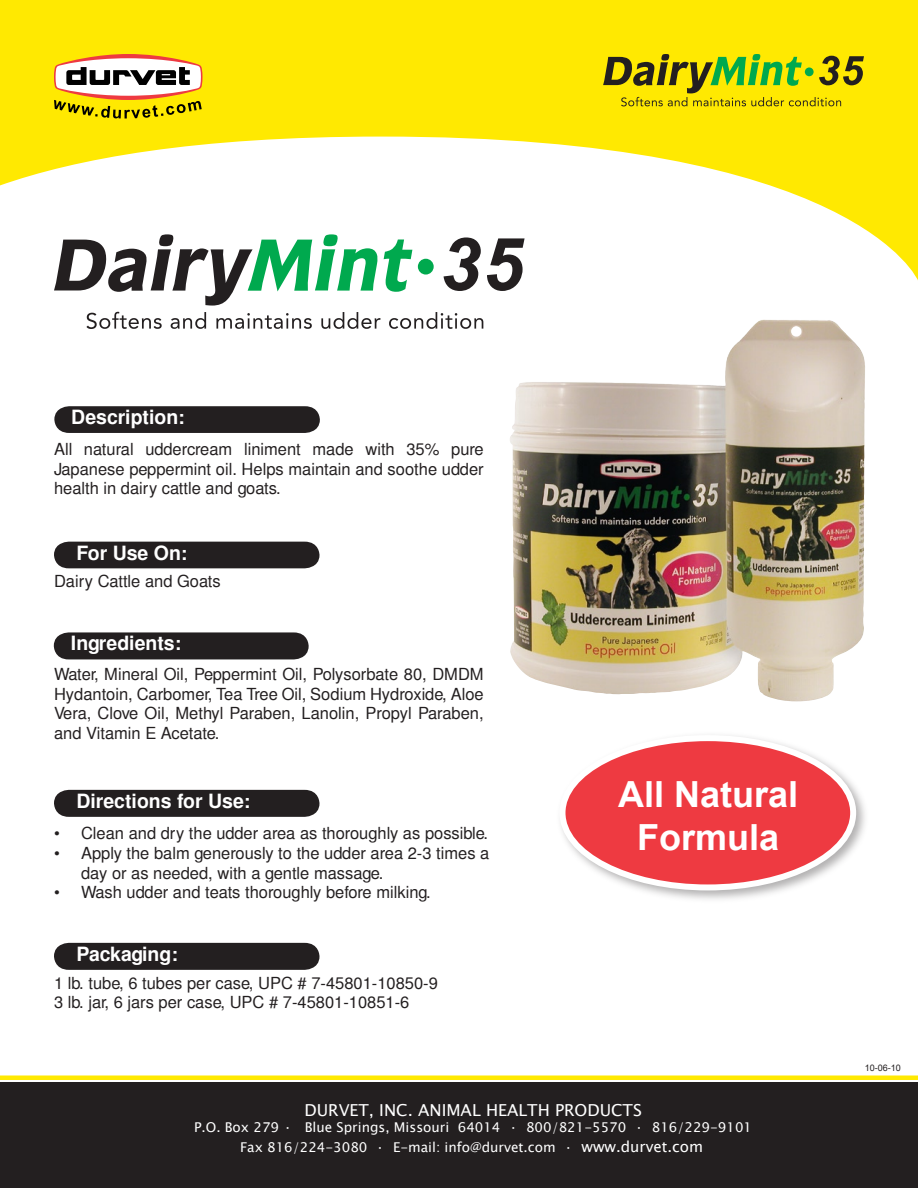
<style>
.page{position:relative;width:918px;height:1188px;background:#fff}
.page>*{position:absolute;margin:0;border:0;box-sizing:border-box;transform-origin:0 0}
.t1{font:700 36px "Arial";color:#fff}
.t2{font:700 19.5px "Pali Helvetica";color:#fff}
.t3{font:16.5px/19.8px "Pali Helvetica";color:#231f20;text-align:justify}
.t4{font:16.5px "Lucida Sans Unicode";color:#fff}
.t5{font:13.5px "Lucida Sans Unicode";color:#fff}
.t6{font:9px "Arial";color:#231f20}
.s1{font-size:15px}
</style>
<div class="page">
<div style="left:0;top:1082px;width:918px;height:106px;background:#231f20"></div>
<hr style="left:0;top:1076px;width:918px;height:4px;background:#ffe901">
<div style="left:54px;top:542px;width:266px;height:26px;background:#231f20"></div>
<div style="left:54px;top:632px;width:255px;height:27px;background:#231f20"></div>
<div style="left:54px;top:790px;width:266px;height:27px;background:#231f20"></div>
<div style="left:54px;top:943px;width:266px;height:27px;background:#231f20"></div>
<svg style="left:54px;top:406px;width:266px;height:27px;background:#2a2627"></svg>
<svg style="left:0;top:0;width:918px;height:280px;fill:#ffe901"></svg>
<svg style="left:54px;top:54px;width:149px;height:64px"></svg>
<svg style="left:603px;top:54px;width:261px;height:52px;background:#babb0e"></svg>
<svg style="left:86px;top:312px;width:76px;height:17px"></svg>
<svg style="left:171px;top:312px;width:35px;height:17px"></svg>
<svg style="left:216px;top:313px;width:96px;height:16px"></svg>
<svg style="left:321px;top:312px;width:59px;height:17px"></svg>
<svg style="left:389px;top:312px;width:94px;height:17px"></svg>
<svg style="left:444px;top:237px;width:37px;height:54px"></svg>
<svg style="left:487px;top:238px;width:38px;height:53px"></svg>
<div style="left:418px;top:259px;width:16px;height:16px;background:#00a94e;border-radius:50%"></div>
<svg style="left:54px;top:234px;width:324px;height:72px"></svg>
<svg style="left:384px;top:240px;width:28px;height:52px"></svg>
<img style="left:510px;top:319px;width:355px;height:383px">
<div style="left:555px;top:731px;width:315px;height:172px;background:#231f20;opacity:.35"></div>
<div style="left:562px;top:738px;width:291px;height:149px;background:#ee3a41;border-radius:50%"></div>
<div style="left:560px;top:735px;width:296px;height:155px;border:6px solid #fff;border-radius:50%"></div>
<p class="t2" style="left:71px;top:406px;width:115px">Description:</p>
<p class="t3" style="left:54px;top:439px;width:431px">All natural uddercream liniment made with 35% pure Japanese peppermint oil. Helps maintain and soothe udder health in dairy cattle and goats.</p>
<p class="t2" style="left:76px;top:541px;width:113px">For Use On:</p>
<p class="t3" style="left:54px;top:571px;width:168px">Dairy Cattle and Goats</p>
<p class="t2" style="left:71px;top:632px;width:112px">Ingredients:</p>
<p class="t3" style="left:54px;top:664px;width:431px">Water, Mineral Oil, Peppermint Oil, Polysorbate 80, DMDM Hydantoin, Carbomer, Tea Tree Oil, Sodium Hydroxide, Aloe Vera, Clove Oil, Methyl Paraben, Lanolin, Propyl Paraben, and Vitamin E Acetate.</p>
<p class="t3" style="left:54px;top:823px;width:7px">• •</p>
<p class="t3" style="left:54px;top:882px;width:7px">•</p>
<p class="t2" style="left:76px;top:789px;width:176px">Directions for Use:</p>
<p class="t3" style="left:81px;top:823px;width:409px">Clean and dry the udder area as thoroughly as possible.</p>
<p class="t3" style="left:81px;top:843px;width:410px">Apply the balm generously to the udder area 2-3 times a day or as needed, with a gentle massage.</p>
<p class="t3" style="left:81px;top:882px;width:351px">Wash udder and teats thoroughly before milking.</p>
<p class="t2" style="left:76px;top:942px;width:103px">Packaging:</p>
<p class="t3" style="left:54px;top:973px;width:385px">1 lb. tube, 6 tubes per case, UPC # 7-45801-10850-9</p>
<p class="t3" style="left:54px;top:992px;width:357px">3 lb. jar, 6 jars per case, UPC # 7-45801-10851-6</p>
<p class="t1" style="left:618px;top:771px;width:182px">All Natural</p>
<p class="t1" style="left:637px;top:814px;width:144px">Formula</p>
<p class="t4" style="left:304px;top:1097px;width:339px">DURVET, INC. ANIMAL HEALTH PRODUCTS</p>
<p class="t5" style="left:194px;top:1117px;width:559px">P.O. Box 279 · Blue Springs, Missouri 64014 · 800/821-5570 · 816/229-9101</p>
<p class="t5" style="left:240px;top:1136px;width:465px">Fax 816/224-3080 · E-mail: info@durvet.com · <span class="s1">www.durvet.com</span></p>
<p class="t6" style="left:865px;top:1062px;width:38px">10-06-10</p>
</div>
